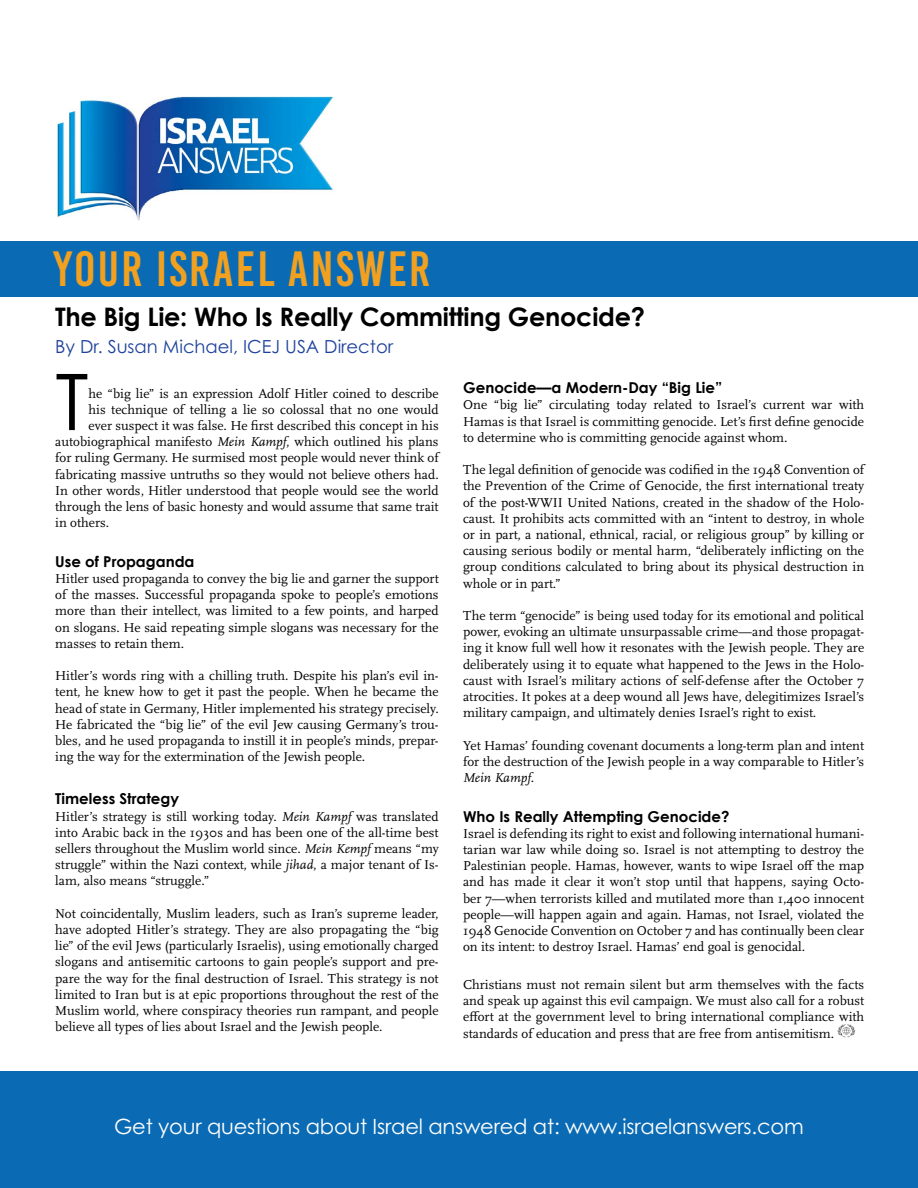
<style>
.page{position:relative;width:918px;height:1188px;background:#fff}
.page>*{position:absolute;margin:0;border:0;box-sizing:border-box;transform-origin:0 0}
.t1{font:78.15px "Century Gothic";color:#000}
.t2{font:49.5px "Bebas Kai";letter-spacing:.05em;color:#f1a01f}
.t3{font:700 25.5px "Century Gothic";letter-spacing:-.01em;color:#000}
.t4{font:21px "Century Gothic Pro";letter-spacing:-.01em;color:#fff}
.t5{font:18px "Century Gothic Pro";color:#1f439c}
.t6{font:700 15px "Century Gothic";color:#000}
.t7{font:13.5px/16.2px "Scala Pro";color:#000;text-align:justify}
.s1{font-style:italic}
</style>
<div class="page">
<svg style="left:838px;top:1024px;width:17px;height:14px"></svg>
<div style="left:0;top:243px;width:918px;height:48px;background:#0a6bb4"></div>
<img style="left:57px;top:96px;width:277px;height:124px">
<div style="left:0;top:1075px;width:918px;height:111px;background:#0a6bb4"></div>
<div style="left:0;top:1071px;width:918px;height:13px;background:#0a6bb4"></div>
<hr style="left:0;top:1186px;width:918px;height:2px;background:#0a6bb4">
<div style="left:0;top:241px;width:918px;height:6px;background:#0a6bb4"></div>
<div style="left:0;top:291px;width:918px;height:5px;background:#0a6bb4"></div>
<h2 class="t2" style="left:53px;top:242px;width:378px">YOUR ISRAEL ANSWER</h2>
<h3 class="t3" style="left:55px;top:298px;width:592px">The Big Lie: Who Is Really Committing Genocide?</h3>
<h3 class="t5" style="left:55px;top:335px;width:339px">By Dr. Susan Michael, ICEJ USA Director</h3>
<h1 class="t1" style="left:55px;top:347px;width:35px">T</h1>
<p class="t7" style="left:89px;top:385px;width:352px">he “big lie” is an expression Adolf Hitler coined to describe</p>
<p class="t7" style="left:89px;top:402px;width:352px">his technique of telling a lie so colossal that no one would</p>
<p class="t7" style="left:89px;top:418px;width:352px">ever suspect it was false. He first described this concept in his</p>
<p class="t7" style="left:55px;top:434px;width:385px">autobiographical manifesto <span class="s1">Mein Kampf</span>, which outlined his plans</p>
<p class="t7" style="left:55px;top:450px;width:385px">for ruling Germany. He surmised most people would never think of</p>
<p class="t7" style="left:55px;top:466px;width:385px">fabricating massive untruths so they would not believe others had.</p>
<p class="t7" style="left:55px;top:483px;width:385px">In other words, Hitler understood that people would see the world</p>
<p class="t7" style="left:55px;top:499px;width:385px">through the lens of basic honesty and would assume that same trait</p>
<p class="t7" style="left:55px;top:515px;width:55px">in others.</p>
<p class="t6" style="left:55px;top:550px;width:141px">Use of Propaganda</p>
<p class="t7" style="left:55px;top:571px;width:385px">Hitler used propaganda to convey the big lie and garner the support of the masses. Successful propaganda spoke to people’s emotions more than their intellect, was limited to a few points, and harped on slogans. He said repeating simple slogans was necessary for the masses to retain them.</p>
<p class="t7" style="left:55px;top:668px;width:385px">Hitler’s words ring with a chilling truth. Despite his plan’s evil in&shy;tent, he knew how to get it past the people. When he became the head of state in Germany, Hitler implemented his strategy precisely.<br>He fabricated the “big lie” of the evil Jew causing Germany’s trou&shy;bles, and he used propaganda to instill it in people’s minds, prepar&shy;ing the way for the extermination of the Jewish people.</p>
<p class="t6" style="left:55px;top:788px;width:125px">Timeless Strategy</p>
<p class="t7" style="left:55px;top:808px;width:385px">Hitler’s strategy is still working today. <span class="s1">Mein Kampf</span> was translated into Arabic back in the 1930s and has been one of the all-time best sellers throughout the Muslim world since. <span class="s1">Mein Kempf</span> means “my struggle” within the Nazi context, while <span class="s1">jihad</span>, a major tenant of Is&shy;lam, also means “struggle.”</p>
<p class="t7" style="left:55px;top:906px;width:385px">Not coincidentally, Muslim leaders, such as Iran’s supreme leader, have adopted Hitler’s strategy. They are also propagating the “big lie” of the evil Jews (particularly Israelis), using emotionally charged slogans and antisemitic cartoons to gain people’s support and pre&shy;pare the way for the final destruction of Israel. This strategy is not limited to Iran but is at epic proportions throughout the rest of the Muslim world, where conspiracy theories run rampant, and people believe all types of lies about Israel and the Jewish people.</p>
<p class="t6" style="left:463px;top:376px;width:261px">Genocide—a Modern-Day “Big Lie”</p>
<p class="t7" style="left:463px;top:397px;width:403px">One “big lie” circulating today related to Israel’s current war with Hamas is that Israel is committing genocide. Let’s first define genocide to determine who is committing genocide against whom.</p>
<p class="t7" style="left:463px;top:462px;width:403px">The legal definition of genocide was codified in the 1948 Convention of the Prevention of the Crime of Genocide, the first international treaty of the post-WWII United Nations, created in the shadow of the Holo&shy;caust. It prohibits acts committed with an “intent to destroy, in whole or in part, a national, ethnical, racial, or religious group” by killing or causing serious bodily or mental harm, “deliberately inflicting on the group conditions calculated to bring about its physical destruction in whole or in part.”</p>
<p class="t7" style="left:463px;top:608px;width:403px">The term “genocide” is being used today for its emotional and political power, evoking an ultimate unsurpassable crime—and those propagat&shy;ing it know full well how it resonates with the Jewish people. They are deliberately using it to equate what happened to the Jews in the Holo&shy;caust with Israel’s military actions of self-defense after the October 7 atrocities. It pokes at a deep wound all Jews have, delegitimizes Israel’s military campaign, and ultimately denies Israel’s right to exist.</p>
<p class="t7" style="left:463px;top:737px;width:403px">Yet Hamas’ founding covenant documents a long-term plan and intent for the destruction of the Jewish people in a way comparable to Hitler’s <span class="s1">Mein Kampf</span>.</p>
<p class="t6" style="left:463px;top:805px;width:268px">Who Is Really Attempting Genocide?</p>
<p class="t7" style="left:463px;top:825px;width:403px">Israel is defending its right to exist and following international humani&shy;tarian war law while doing so. Israel is not attempting to destroy the Palestinian people. Hamas, however, wants to wipe Israel off the map and has made it clear it won’t stop until that happens, saying Octo&shy;ber 7—when terrorists killed and mutilated more than 1,400 innocent people—will happen again and again. Hamas, not Israel, violated the 1948 Genocide Convention on October 7 and has continually been clear on its intent: to destroy Israel. Hamas’ end goal is genocidal.</p>
<p class="t7" style="left:463px;top:977px;width:403px">Christians must not remain silent but arm themselves with the facts and speak up against this evil campaign. We must also call for a robust effort at the government level to bring international compliance with standards of education and press that are free from antisemitism.</p>
<h3 class="t4" style="left:114px;top:1113px;width:691px">Get your questions about Israel answered at: www.israelanswers.com</h3>
</div>
